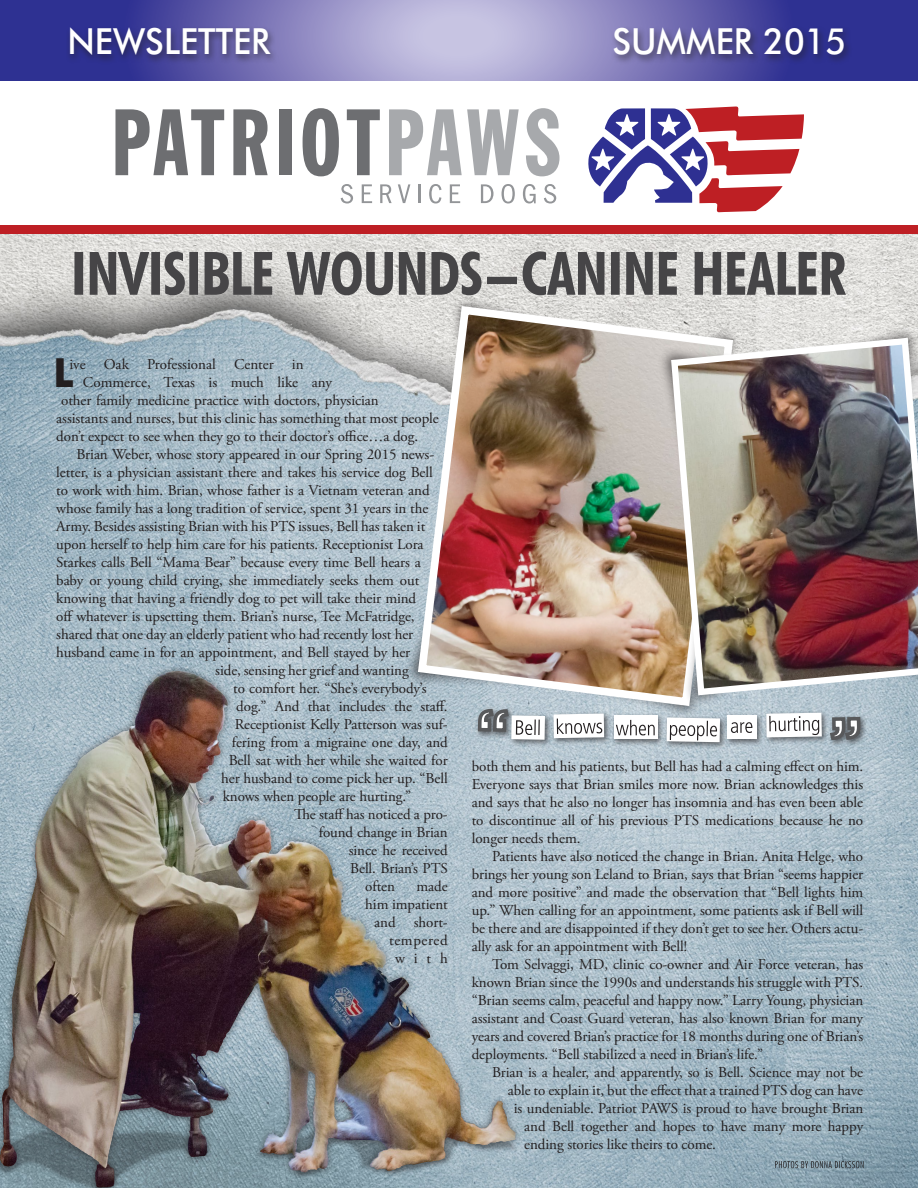
<style>
.page{position:relative;width:918px;height:1188px;background:#fff}
.page>*{position:absolute;margin:0;border:0;box-sizing:border-box;transform-origin:0 0}
.t1{font:700 40.2px "Futura BT";color:#231f20;scale:.95 1}
.t2{font:500 36px "Futura BT";color:#fff;scale:.95 1}
.t3{font:15px/18px "Adobe Garamond Pro";letter-spacing:-.005em;color:#231f20;text-align:justify}
</style>
<div class="page">
<img style="left:0;top:234px;width:918px;height:954px">
<svg style="left:116px;top:109px;width:108px;height:66px"></svg>
<svg style="left:233px;top:109px;width:35px;height:66px"></svg>
<div style="left:279px;top:109px;width:12px;height:66px;background:#6d6e71"></div>
<svg style="left:303px;top:108px;width:36px;height:68px"></svg>
<svg style="left:347px;top:109px;width:33px;height:66px"></svg>
<svg style="left:389px;top:109px;width:130px;height:66px"></svg>
<svg style="left:526px;top:108px;width:34px;height:68px"></svg>
<svg style="left:341px;top:184px;width:12px;height:20px"></svg>
<svg style="left:362px;top:184px;width:10px;height:19px"></svg>
<svg style="left:380px;top:184px;width:12px;height:19px"></svg>
<svg style="left:398px;top:184px;width:12px;height:19px"></svg>
<svg style="left:418px;top:184px;width:2px;height:19px"></svg>
<svg style="left:429px;top:184px;width:13px;height:20px"></svg>
<svg style="left:450px;top:184px;width:10px;height:19px"></svg>
<svg style="left:481px;top:184px;width:13px;height:19px"></svg>
<svg style="left:502px;top:184px;width:13px;height:20px"></svg>
<svg style="left:523px;top:184px;width:13px;height:20px"></svg>
<svg style="left:544px;top:184px;width:12px;height:20px"></svg>
<svg style="left:588px;top:107px;width:216px;height:105px"></svg>
<img style="left:0;top:0;width:918px;height:81px">
<div style="left:66px;top:25px;width:786px;height:40px;background:#231f20;opacity:.6"></div>
<div style="left:0;top:225px;width:918px;height:9px;background:#be1f24"></div>
<svg style="left:775px;top:1161px;width:89px;height:7px"></svg>
<svg style="left:402px;top:295px;width:343px;height:418px;background:#c5cdd1"></svg>
<img style="left:414px;top:302px;width:323px;height:408px">
<svg style="left:625px;top:303px;width:293px;height:425px;background:#c3beb5"></svg>
<img style="left:668px;top:334px;width:250px;height:365px">
<div style="left:508px;top:713px;width:44px;height:34px;background:#231f20;opacity:.6"></div>
<svg style="left:522px;top:707px;width:23px;height:33px"></svg>
<div style="left:551px;top:711px;width:60px;height:34px;background:#231f20;opacity:.6"></div>
<svg style="left:554px;top:714px;width:50px;height:24px"></svg>
<div style="left:611px;top:713px;width:54px;height:33px;background:#231f20;opacity:.6"></div>
<div style="left:614px;top:715px;width:43px;height:24px;background:#fff"></div>
<svg style="left:616px;top:720px;width:39px;height:15px"></svg>
<div style="left:664px;top:715px;width:63px;height:34px;background:#231f20;opacity:.6"></div>
<svg style="left:667px;top:718px;width:53px;height:24px"></svg>
<div style="left:724px;top:713px;width:40px;height:33px;background:#231f20;opacity:.6"></div>
<div style="left:727px;top:715px;width:30px;height:24px;background:#fff"></div>
<svg style="left:731px;top:722px;width:21px;height:11px"></svg>
<div style="left:827px;top:714px;width:41px;height:33px;background:#231f20;opacity:.6"></div>
<svg style="left:829px;top:715px;width:33px;height:27px"></svg>
<div style="left:763px;top:710px;width:66px;height:34px;background:#231f20;opacity:.6"></div>
<svg style="left:766px;top:713px;width:56px;height:24px"></svg>
<svg style="left:74px;top:251px;width:772px;height:44px;background:#8d8c8c"></svg>
<div style="left:0;top:664px;width:522px;height:524px;background:#231f20;opacity:.6"></div>
<img style="left:57px;top:671px;width:118px;height:123px">
<h2 class="t2" style="left:68px;top:19px;width:215px">NEWSLETTER</h2>
<h2 class="t2" style="left:612px;top:19px;width:247px">SUMMER 2015</h2>
<p class="t3" style="left:69px;top:356px;width:236px">ive Oak Professional Center in</p>
<p class="t3" style="left:83px;top:374px;width:251px">Commerce, Texas is much like any</p>
<p class="t3" style="left:61px;top:392px;width:319px">other family medicine practice with doctors, physician</p>
<p class="t3" style="left:56px;top:410px;width:384px">assistants and nurses, but this clinic has something that most people</p>
<p class="t3" style="left:56px;top:428px;width:363px">don’t expect to see when they go to their doctor’s office…a dog.</p>
<p class="t3" style="left:77px;top:446px;width:359px">Brian Weber, whose story appeared in our Spring 2015 news-</p>
<p class="t3" style="left:56px;top:464px;width:378px">letter, is a physician assistant there and takes his service dog Bell</p>
<p class="t3" style="left:56px;top:482px;width:375px">to work with him. Brian, whose father is a Vietnam veteran and</p>
<p class="t3" style="left:56px;top:500px;width:374px">whose family has a long tradition of service, spent 31 years in the</p>
<p class="t3" style="left:56px;top:518px;width:371px">Army. Besides assisting Brian with his PTS issues, Bell has taken it</p>
<p class="t3" style="left:56px;top:536px;width:369px">upon herself to help him care for his patients. Receptionist Lora</p>
<p class="t3" style="left:56px;top:554px;width:366px">Starkes calls Bell “Mama Bear” because every time Bell hears a</p>
<p class="t3" style="left:56px;top:572px;width:365px">baby or young child crying, she immediately seeks them out</p>
<p class="t3" style="left:56px;top:590px;width:362px">knowing that having a friendly dog to pet will take their mind</p>
<p class="t3" style="left:56px;top:608px;width:360px">off whatever is upsetting them. Brian’s nurse, Tee McFatridge,</p>
<p class="t3" style="left:56px;top:626px;width:358px">shared that one day an elderly patient who had recently lost her</p>
<p class="t3" style="left:56px;top:644px;width:356px">husband came in for an appointment, and Bell stayed by her</p>
<p class="t3" style="left:215px;top:662px;width:195px">side, sensing her grief and wanting</p>
<p class="t3" style="left:233px;top:680px;width:195px">to comfort her. “She’s everybody’s</p>
<p class="t3" style="left:236px;top:698px;width:213px">dog.” And that includes the staff.</p>
<p class="t3" style="left:235px;top:716px;width:214px">Receptionist Kelly Patterson was suf-</p>
<p class="t3" style="left:232px;top:734px;width:218px">fering from a migraine one day, and</p>
<p class="t3" style="left:229px;top:752px;width:221px">Bell sat with her while she waited for</p>
<p class="t3" style="left:221px;top:770px;width:228px">her husband to come pick her up. “Bell</p>
<p class="t3" style="left:223px;top:788px;width:190px">knows when people are hurting.”</p>
<p class="t3" style="left:294px;top:806px;width:155px">The staff has noticed a pro-</p>
<p class="t3" style="left:319px;top:824px;width:130px">found change in Brian</p>
<p class="t3" style="left:349px;top:842px;width:100px">since he received</p>
<p class="t3" style="left:350px;top:860px;width:99px">Bell. Brian’s PTS</p>
<p class="t3" style="left:365px;top:878px;width:31px">often</p>
<h1 class="t1" style="left:53px;top:349px;width:23px">L</h1>
<p class="t3" style="left:365px;top:878px;width:84px;text-align:right">made<br>him impatient and short&shy;tempered with</p>
<p class="t3" style="left:472px;top:758px;width:393px">both them and his patients, but Bell has had a calming effect on him.<br>Everyone says that Brian smiles more now. Brian acknowledges this and says that he also no longer has insomnia and has even been able to discontinue all of his previous PTS medications because he no longer needs them.</p>
<p class="t3" style="left:472px;top:848px;width:393px;text-indent:20px">Patients have also noticed the change in Brian. Anita Helge, who brings her young son Leland to Brian, says that Brian “seems happier and more positive” and made the observation that “Bell lights him up.” When calling for an appointment, some patients ask if Bell will be there and are disappointed if they don’t get to see her. Others actu&shy;ally ask for an appointment with Bell!</p>
<p class="t3" style="left:472px;top:956px;width:393px;text-indent:20px">Tom Selvaggi, MD, clinic co-owner and Air Force veteran, has known Brian since the 1990s and understands his struggle with PTS. “Brian seems calm, peaceful and happy now.” Larry Young, physician assistant and Coast Guard veteran, has also known Brian for many years and covered Brian’s practice for 18 months during one of Brian’s deployments. “Bell stabilized a need in Brian’s life.”</p>
<p class="t3" style="left:492px;top:1064px;width:373px">Brian is a healer, and apparently, so is Bell. Science may not be</p>
<p class="t3" style="left:508px;top:1082px;width:357px">able to explain it, but the effect that a trained PTS dog can have</p>
<p class="t3" style="left:514px;top:1100px;width:351px">is undeniable. Patriot PAWS is proud to have brought Brian</p>
<p class="t3" style="left:524px;top:1118px;width:341px">and Bell together and hopes to have many more happy</p>
<p class="t3" style="left:524px;top:1136px;width:193px">ending stories like theirs to come.</p>
</div>
